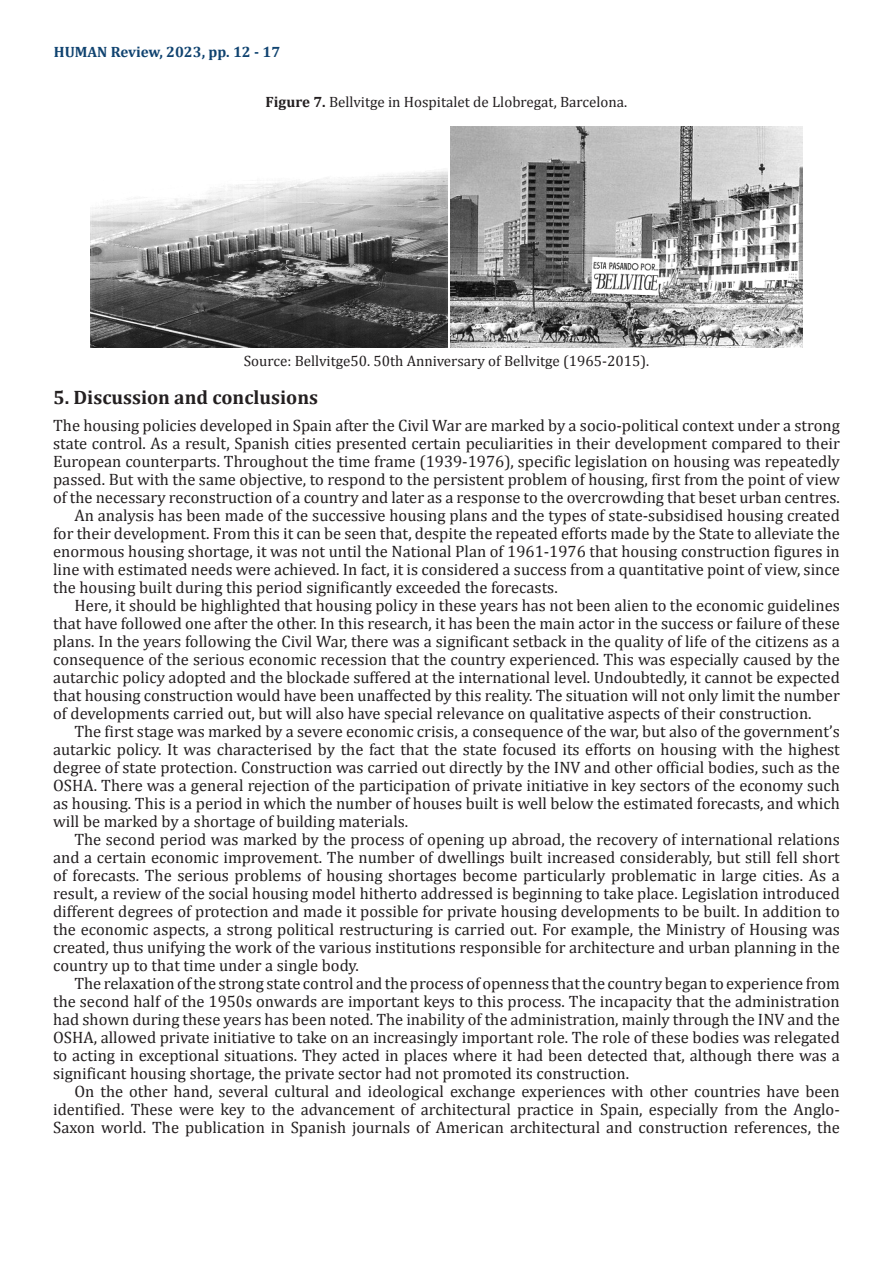
<style>
.page{position:relative;width:893px;height:1263px;background:#fff}
.page>*{position:absolute;margin:0;border:0;box-sizing:border-box;transform-origin:0 0}
.Titulo_1{font:700 19.5px "Cambria";color:#231f20}
.Parrafos-siguientes{font:16.5px/18px "Cambria";color:#231f20;text-align:justify}
.Parrafo-Arranque{font:16.5px/18px "Cambria";color:#231f20;text-align:justify}
.Fuente-Tablas{font:15px "Cambria";color:#231f20}
.t1{font:700 15px "Cambria";color:#104370}
.s1{font-weight:700}
</style>
<div class="page">
<img style="left:91px;top:171px;width:356px;height:177px">
<img style="left:450px;top:127px;width:352px;height:221px">
<p class="t1" style="left:54px;top:41px;width:228px">HUMAN Review, 2023, pp. 12 - 17</p>
<p class="Fuente-Tablas" style="left:266px;top:93px;width:363px"><span class="s1">Figure 7.</span> Bellvitge in Hospitalet de Llobregat, Barcelona.</p>
<p class="Fuente-Tablas" style="left:244px;top:352px;width:407px">Source: Bellvitge50. 50th Anniversary of Bellvitge (1965-2015).</p>
<p class="Titulo_1" style="left:53px;top:384px;width:266px">5. Discussion and conclusions</p>
<p class="Parrafo-Arranque" style="left:53px;top:416px;width:788px">The housing policies developed in Spain after the Civil War are marked by a socio-political context under a strong state control. As a result, Spanish cities presented certain peculiarities in their development compared to their European counterparts. Throughout the time frame (1939-1976), specific legislation on housing was repeatedly passed. But with the same objective, to respond to the persistent problem of housing, first from the point of view of the necessary reconstruction of a country and later as a response to the overcrowding that beset urban centres.</p>
<p class="Parrafos-siguientes" style="left:53px;top:506px;width:788px;text-indent:21px">An analysis has been made of the successive housing plans and the types of state-subsidised housing created for their development. From this it can be seen that, despite the repeated efforts made by the State to alleviate the enormous housing shortage, it was not until the National Plan of 1961-1976 that housing construction figures in line with estimated needs were achieved. In fact, it is considered a success from a quantitative point of view, since the housing built during this period significantly exceeded the forecasts.</p>
<p class="Parrafos-siguientes" style="left:53px;top:596px;width:788px;text-indent:21px">Here, it should be highlighted that housing policy in these years has not been alien to the economic guidelines that have followed one after the other. In this research, it has been the main actor in the success or failure of these plans. In the years following the Civil War, there was a significant setback in the quality of life of the citizens as a consequence of the serious economic recession that the country experienced. This was especially caused by the autarchic policy adopted and the blockade suffered at the international level. Undoubtedly, it cannot be expected that housing construction would have been unaffected by this reality. The situation will not only limit the number of developments carried out, but will also have special relevance on qualitative aspects of their construction.</p>
<p class="Parrafos-siguientes" style="left:53px;top:722px;width:788px;text-indent:21px">The first stage was marked by a severe economic crisis, a consequence of the war, but also of the government’s autarkic policy. It was characterised by the fact that the state focused its efforts on housing with the highest degree of state protection. Construction was carried out directly by the INV and other official bodies, such as the OSHA. There was a general rejection of the participation of private initiative in key sectors of the economy such as housing. This is a period in which the number of houses built is well below the estimated forecasts, and which will be marked by a shortage of building materials.</p>
<p class="Parrafos-siguientes" style="left:53px;top:830px;width:788px;text-indent:21px">The second period was marked by the process of opening up abroad, the recovery of international relations and a certain economic improvement. The number of dwellings built increased considerably, but still fell short of forecasts. The serious problems of housing shortages become particularly problematic in large cities. As a result, a review of the social housing model hitherto addressed is beginning to take place. Legislation introduced different degrees of protection and made it possible for private housing developments to be built. In addition to the economic aspects, a strong political restructuring is carried out. For example, the Ministry of Housing was created, thus unifying the work of the various institutions responsible for architecture and urban planning in the country up to that time under a single body.</p>
<p class="Parrafos-siguientes" style="left:53px;top:974px;width:788px;text-indent:21px">The relaxation of the strong state control and the process of openness that the country began to experience from the second half of the 1950s onwards are important keys to this process. The incapacity that the administration had shown during these years has been noted. The inability of the administration, mainly through the INV and the OSHA, allowed private initiative to take on an increasingly important role. The role of these bodies was relegated to acting in exceptional situations. They acted in places where it had been detected that, although there was a significant housing shortage, the private sector had not promoted its construction.</p>
<p class="Parrafos-siguientes" style="left:53px;top:1082px;width:788px;text-indent:21px">On the other hand, several cultural and ideological exchange experiences with other countries have been identified. These were key to the advancement of architectural practice in Spain, especially from the Anglo-Saxon world. The publication in Spanish journals of American architectural and construction references, the</p>
</div>
